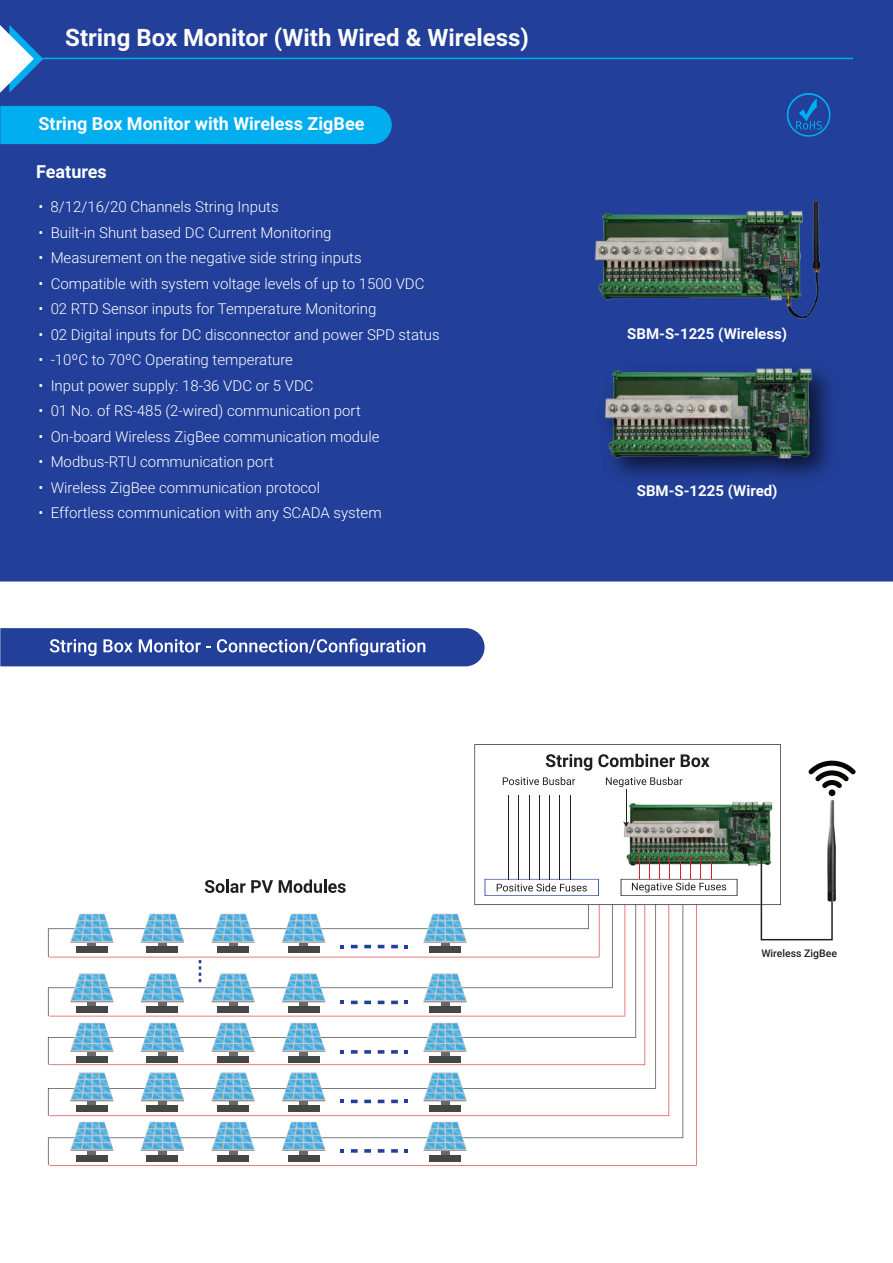
<style>
.page{position:relative;width:893px;height:1263px;background:#fff}
.page>*{position:absolute;margin:0;border:0;box-sizing:border-box;transform-origin:0 0}
.t1{font:700 24px "Roboto";color:#fff}
.t2{font:700 18px "Roboto";color:#fff}
.t3{font:300 15px "Roboto";color:#fff}
.t4{font:700 15px "Roboto";color:#fff}
.t5{font:500 10.5px "Roboto";color:#231f20}
</style>
<div class="page">
<div style="left:0;top:0;width:893px;height:581px;background:#223f99"></div>
<div style="left:0;top:106px;width:392px;height:38px;background:#00aeef"></div>
<svg style="left:0;top:25px;width:43px;height:68px"></svg>
<hr style="left:39px;top:58px;width:814px;height:1px;background:#00aeef">
<img style="left:595px;top:200px;width:226px;height:119px">
<img style="left:601px;top:364px;width:216px;height:100px">
<svg style="left:0;top:628px;width:485px;height:38px;background:#3a54a4"></svg>
<svg style="left:49px;top:905px;width:648px;height:260px"></svg>
<svg style="left:48px;top:905px;width:551px;height:77px"></svg>
<svg style="left:351px;top:1001px;width:7px;height:3px"></svg>
<svg style="left:364px;top:1001px;width:7px;height:3px"></svg>
<svg style="left:378px;top:1001px;width:6px;height:3px"></svg>
<svg style="left:391px;top:1001px;width:7px;height:3px"></svg>
<svg style="left:341px;top:1050px;width:3px;height:4px"></svg>
<svg style="left:351px;top:1050px;width:7px;height:4px"></svg>
<svg style="left:364px;top:1050px;width:7px;height:4px"></svg>
<svg style="left:378px;top:1050px;width:6px;height:4px"></svg>
<svg style="left:391px;top:1050px;width:7px;height:4px"></svg>
<svg style="left:405px;top:1050px;width:3px;height:4px"></svg>
<svg style="left:351px;top:1100px;width:7px;height:3px"></svg>
<svg style="left:364px;top:1100px;width:7px;height:3px"></svg>
<svg style="left:378px;top:1100px;width:6px;height:3px"></svg>
<svg style="left:391px;top:1100px;width:7px;height:3px"></svg>
<svg style="left:341px;top:1149px;width:3px;height:4px"></svg>
<svg style="left:351px;top:1149px;width:7px;height:4px"></svg>
<svg style="left:364px;top:1149px;width:7px;height:4px"></svg>
<svg style="left:378px;top:1149px;width:6px;height:4px"></svg>
<svg style="left:391px;top:1149px;width:7px;height:4px"></svg>
<svg style="left:405px;top:1149px;width:3px;height:4px"></svg>
<svg style="left:474px;top:744px;width:307px;height:161px"></svg>
<svg style="left:503px;top:777px;width:72px;height:8px"></svg>
<svg style="left:546px;top:754px;width:46px;height:17px"></svg>
<svg style="left:598px;top:754px;width:77px;height:13px"></svg>
<svg style="left:681px;top:754px;width:28px;height:13px"></svg>
<svg style="left:205px;top:880px;width:19px;height:13px"></svg>
<hr style="left:226px;top:879px;width:3px;height:14px;background:#231f20">
<svg style="left:230px;top:880px;width:43px;height:13px"></svg>
<svg style="left:279px;top:879px;width:67px;height:14px"></svg>
<svg style="left:606px;top:777px;width:76px;height:10px"></svg>
<hr style="left:626px;top:789px;width:1px;height:34px;background:#231f20">
<svg style="left:623px;top:822px;width:6px;height:5px"></svg>
<svg style="left:621px;top:858px;width:116px;height:38px"></svg>
<svg style="left:485px;top:879px;width:114px;height:17px"></svg>
<hr style="left:508px;top:795px;width:1px;height:84px;background:#231f20">
<hr style="left:518px;top:795px;width:1px;height:84px;background:#231f20">
<hr style="left:529px;top:795px;width:1px;height:84px;background:#231f20">
<hr style="left:539px;top:795px;width:1px;height:84px;background:#231f20">
<hr style="left:549px;top:795px;width:1px;height:84px;background:#231f20">
<hr style="left:559px;top:795px;width:1px;height:84px;background:#231f20">
<hr style="left:570px;top:795px;width:1px;height:84px;background:#231f20">
<img style="left:827px;top:799px;width:8px;height:103px">
<svg style="left:808px;top:761px;width:47px;height:27px"></svg>
<div style="left:829px;top:789px;width:6px;height:7px;background:#050604;border-radius:50%"></div>
<svg style="left:760px;top:855px;width:73px;height:86px"></svg>
<svg style="left:787px;top:93px;width:43px;height:44px"></svg>
<h1 class="t1" style="left:65px;top:21px;width:465px">String Box Monitor (With Wired &amp; Wireless)</h1>
<p class="t2" style="left:39px;top:111px;width:327px">String Box Monitor with Wireless ZigBee</p>
<p class="t2" style="left:36px;top:159px;width:72px">Features</p>
<p class="t3" style="left:39px;top:196px;width:242px">• 8/12/16/20 Channels String Inputs</p>
<p class="t3" style="left:39px;top:222px;width:295px">• Built-in Shunt based DC Current Monitoring</p>
<p class="t3" style="left:39px;top:247px;width:325px">• Measurement on the negative side string inputs</p>
<p class="t3" style="left:39px;top:273px;width:387px">• Compatible with system voltage levels of up to 1500 VDC</p>
<p class="t3" style="left:39px;top:298px;width:339px">• 02 RTD Sensor inputs for Temperature Monitoring</p>
<p class="t3" style="left:39px;top:324px;width:403px">• 02 Digital inputs for DC disconnector and power SPD status</p>
<p class="t3" style="left:39px;top:349px;width:256px">• -10ºC to 70ºC Operating temperature</p>
<p class="t3" style="left:39px;top:375px;width:277px">• Input power supply: 18-36 VDC or 5 VDC</p>
<p class="t3" style="left:39px;top:400px;width:324px">• 01 No. of RS-485 (2-wired) communication port</p>
<p class="t3" style="left:39px;top:426px;width:343px">• On-board Wireless ZigBee communication module</p>
<p class="t3" style="left:39px;top:451px;width:237px">• Modbus-RTU communication port</p>
<p class="t3" style="left:39px;top:477px;width:283px">• Wireless ZigBee communication protocol</p>
<p class="t3" style="left:39px;top:502px;width:345px">• Effortless communication with any SCADA system</p>
<p class="t4" style="left:627px;top:323px;width:161px">SBM-S-1225 (Wireless)</p>
<p class="t4" style="left:637px;top:481px;width:142px">SBM-S-1225 (Wired)</p>
<p class="t5" style="left:761px;top:945px;width:77px">Wireless ZigBee</p>
</div>
